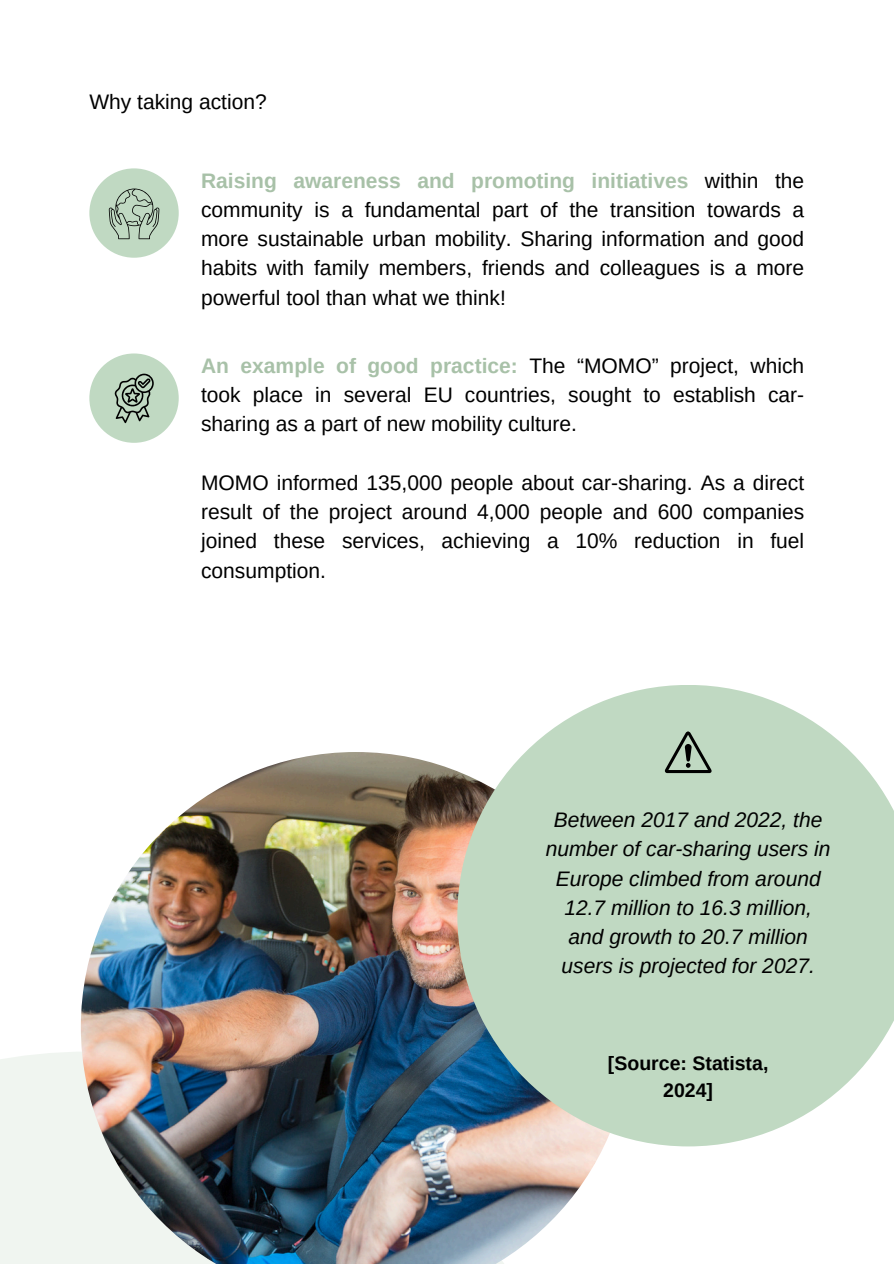
<style>
.page{position:relative;width:894px;height:1264px;background:#fff}
.page>*{position:absolute;margin:0;border:0;box-sizing:border-box;transform-origin:0 0}
.t1{font:21px/29.2px "Arimo";color:#000;text-align:justify}
.t2{font:italic 21px/29.2px "Arimo";color:#000;text-align:center}
.t3{font:700 19.5px/27px "Arimo";color:#000;text-align:center}
.s1{font-weight:700;color:#a8c1a8}
</style>
<div class="page">
<div style="left:89px;top:168px;width:90px;height:90px;background:#c0d9c2;border-radius:50%"></div>
<div style="left:89px;top:353px;width:90px;height:90px;background:#c0d9c2;border-radius:50%"></div>
<div style="left:0;top:1051px;width:601px;height:212px;background:#f0f5f0"></div>
<img style="left:81px;top:752px;width:523px;height:511px">
<svg style="left:457px;top:685px;width:436px;height:461px;background:#c2d7c6"></svg>
<svg style="left:664px;top:731px;width:47px;height:42px;background:#8fa290"></svg>
<svg style="left:114px;top:373px;width:40px;height:50px"></svg>
<svg style="left:109px;top:188px;width:50px;height:51px"></svg>
<p class="t1" style="left:89px;top:87px;width:179px">Why taking action?</p>
<p class="t1" style="left:201px;top:166px;width:604px"><span class="s1">Raising awareness and promoting initiatives</span> within the community is a fundamental part of the transition towards a more sustainable urban mobility. Sharing information and good habits with family members, friends and colleagues is a more powerful tool than what we think!</p>
<p class="t1" style="left:201px;top:351px;width:604px"><span class="s1">An example of good practice:</span> The “MOMO” project, which took place in several EU countries, sought to establish car&shy;sharing as a part of new mobility culture.</p>
<p class="t1" style="left:201px;top:468px;width:604px">MOMO informed 135,000 people about car-sharing. As a direct result of the project around 4,000 people and 600 companies joined these services, achieving a 10% reduction in fuel consumption.</p>
<p class="t2" style="left:545px;top:805px;width:286px">Between 2017 and 2022, the number of car-sharing users in<br>Europe climbed from around<br>12.7 million to 16.3 million, and growth to 20.7 million users is projected for 2027.</p>
<p class="t3" style="left:607px;top:1049px;width:162px">[Source: Statista,<br>2024]</p>
</div>
